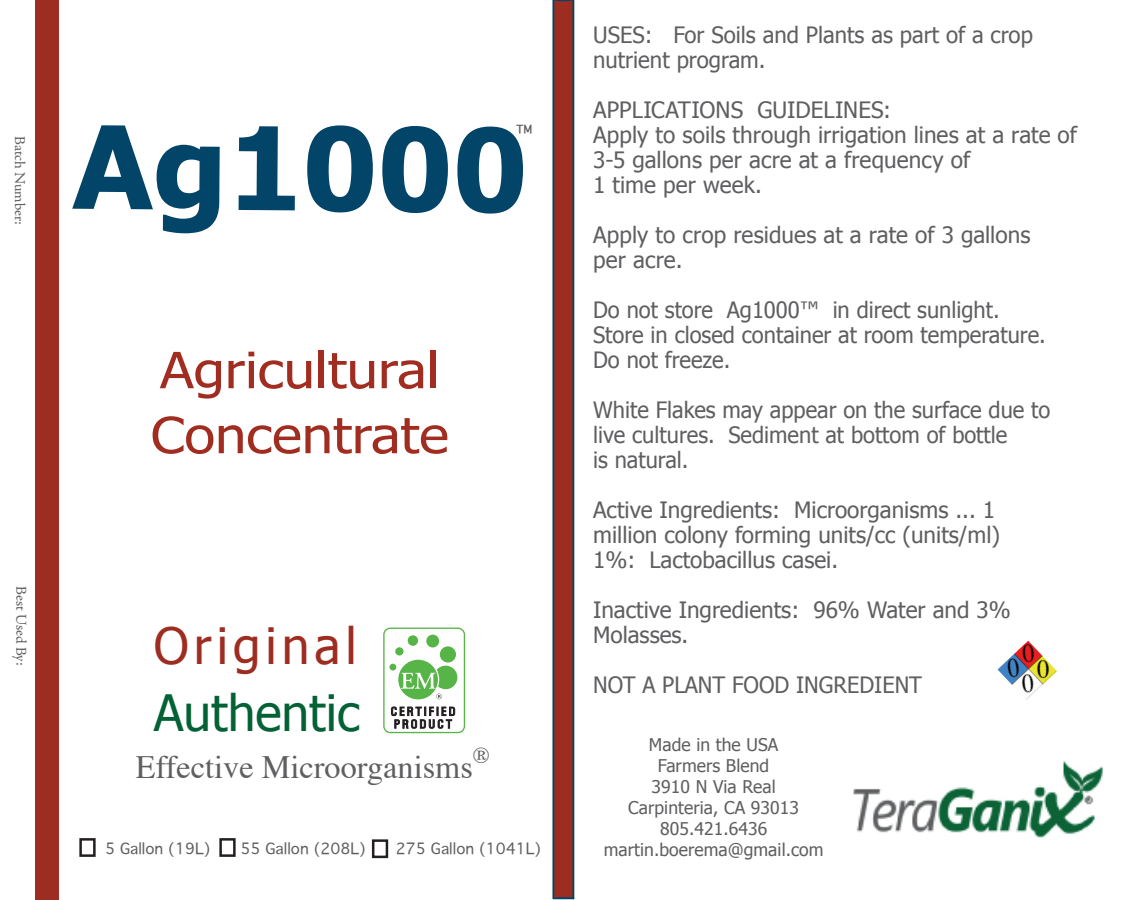
<style>
.page{position:relative;width:1125px;height:900px;background:#fff}
.page>*{position:absolute;margin:0;border:0;box-sizing:border-box;transform-origin:0 0}
.t1{font:700 115px "Tahoma";letter-spacing:-.005em;color:#034568}
.t2{font:50px/65px "Tahoma";color:#a12d20;scale:1.12 1}
.t3{font:50px "Tahoma";color:#036235}
.t4{font:50px "Tahoma";letter-spacing:.1em;color:#9e2d21}
.t5{font:32.5px "Times";color:#5f5f62}
.t6{font:22.5px/25px "Tahoma";color:#5f5f62}
.t7{font:22.5px "Times";color:#5f5f62}
.t8{font:22.5px "Geneva CY";color:#5f5f62}
.t9{font:17.5px/21px "Tahoma";letter-spacing:.005em;color:#5f5f62;text-align:center}
.t10{font:15px "Geneva CY";color:#5f5f62}
.t11{font:15px "Adobe Jenson Pro";letter-spacing:-.01em;color:#5f5f62}
</style>
<div class="page">
<div style="left:35px;top:0;width:23px;height:900px;background:#9e2d21"></div>
<div style="left:79px;top:838px;width:17px;height:19px;background:#fff;border:2px solid #231f20"></div>
<div style="left:219px;top:838px;width:17px;height:19px;background:#fff;border:2px solid #231f20"></div>
<div style="left:372px;top:839px;width:16px;height:19px;background:#fff;border:2px solid #231f20"></div>
<svg style="left:552px;top:0;width:23px;height:900px"></svg>
<img style="left:998px;top:641px;width:59px;height:59px">
<img style="left:853px;top:761px;width:250px;height:77px">
<svg style="left:383px;top:628px;width:82px;height:105px"></svg>
<p class="t11" style="left:28px;top:136px;width:91px;rotate:90deg">Batch Number:</p>
<p class="t8" style="left:516px;top:119px;width:19px">™</p>
<h1 class="t1" style="left:73px;top:95px;width:457px">Ag1000</h1>
<h2 class="t2" style="left:151px;top:336px;width:268px">Agricultural<br>Concentrate</h2>
<p class="t11" style="left:30px;top:586px;width:82px;rotate:90deg">Best Used By:</p>
<h2 class="t4" style="left:154px;top:614px;width:205px">Original</h2>
<h2 class="t3" style="left:154px;top:681px;width:208px">Authentic</h2>
<p class="t7" style="left:473px;top:734px;width:18px">®</p>
<h3 class="t5" style="left:136px;top:736px;width:339px">Effective Microorganisms</h3>
<p class="t10" style="left:105px;top:839px;width:107px">5 Gallon (19L)</p>
<p class="t10" style="left:240px;top:839px;width:127px">55 Gallon (208L)</p>
<p class="t10" style="left:396px;top:839px;width:147px">275 Gallon (1041L)</p>
<p class="t6" style="left:593px;top:21px;width:441px">USES: For Soils and Plants as part of a crop nutrient program.</p>
<p class="t6" style="left:593px;top:96px;width:485px">APPLICATIONS GUIDELINES:<br>Apply to soils through irrigation lines at a rate of<br>3-5 gallons per acre at a frequency of<br>1 time per week.</p>
<p class="t6" style="left:593px;top:221px;width:439px">Apply to crop residues at a rate of 3 gallons per acre.</p>
<p class="t6" style="left:593px;top:296px;width:454px">Do not store Ag1000™ in direct sunlight.<br>Store in closed container at room temperature.<br>Do not freeze.</p>
<p class="t6" style="left:593px;top:396px;width:459px">White Flakes may appear on the surface due to live cultures. Sediment at bottom of bottle<br>is natural.</p>
<p class="t6" style="left:593px;top:496px;width:409px">Active Ingredients: Microorganisms ... 1 million colony forming units/cc (units/ml)<br>1%: Lactobacillus casei.</p>
<p class="t6" style="left:593px;top:596px;width:419px">Inactive Ingredients: 96% Water and 3%<br>Molasses.</p>
<p class="t6" style="left:593px;top:671px;width:330px">NOT A PLANT FOOD INGREDIENT</p>
<p class="t9" style="left:604px;top:734px;width:221px">Made in the USA<br>Farmers Blend<br>3910 N Via Real<br>Carpinteria, CA 93013<br>805.421.6436 martin.boerema@gmail.com</p>
</div>
